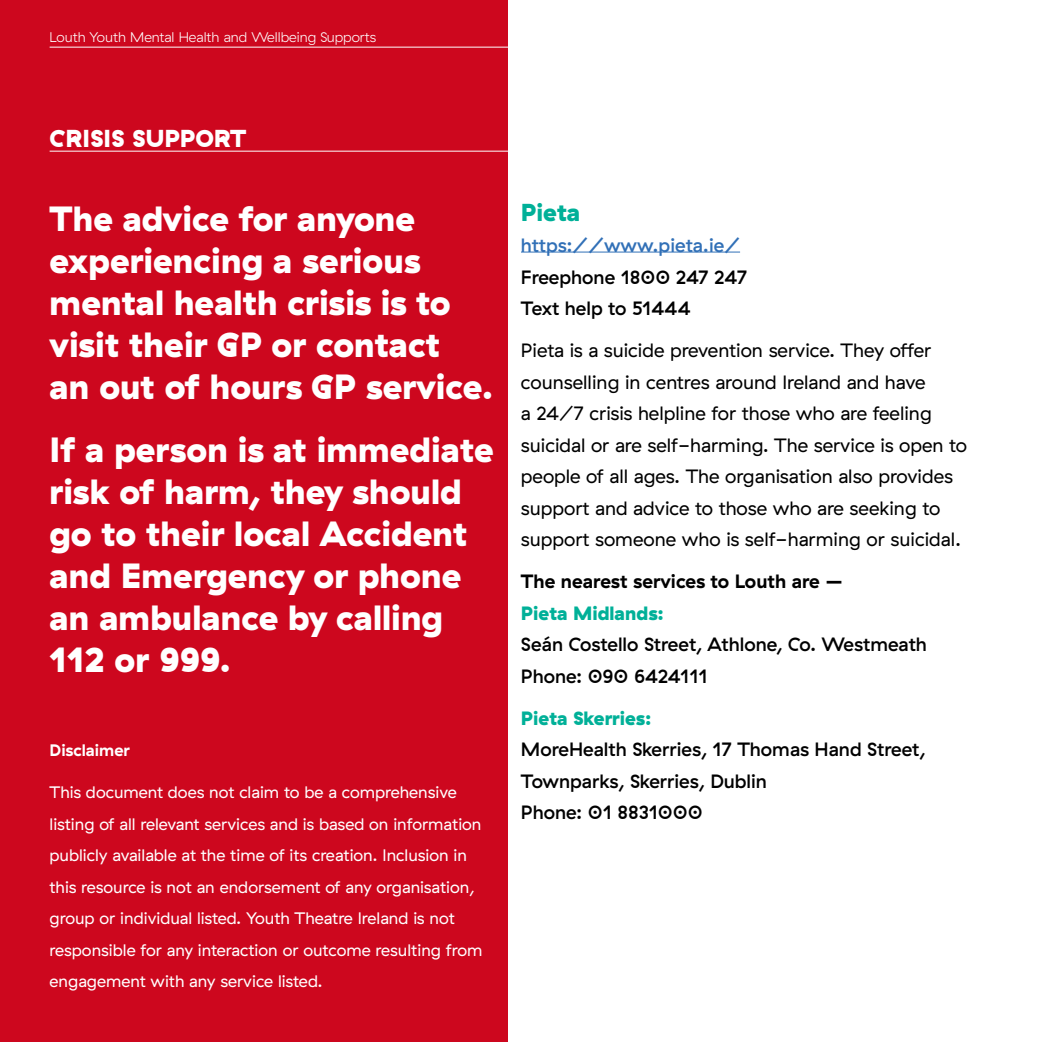
<style>
.page{position:relative;width:1042px;height:1042px;background:#fff}
.page>*{position:absolute;margin:0;border:0;box-sizing:border-box;transform-origin:0 0}
.t1{font:900 35px/42px "GT Haptik";color:#fff}
.t2{font:900 24.5px "GT Haptik";color:#fff}
.t3{font:900 24.5px "GT Haptik";color:#00b098}
.t4{font:19.25px/31.5px "GT Haptik";color:#000}
.t5{font:500 19.25px/31.5px "GT Haptik";color:#000}
.t6{font:700 19.25px "GT Haptik";color:#000}
.t7{font:900 19.25px "GT Haptik";color:#00b098}
.t8{font:500 19.25px "GT Haptik";color:#3170b7}
.t9{font:16.62px/31.5px "GT Haptik";color:#fff}
.t10{font:700 16.62px "GT Haptik";color:#fff}
.t11{font:300 14px "GT Haptik";color:#fff}
</style>
<div class="page">
<div style="left:0;top:0;width:507px;height:1042px;background:#cd071e"></div>
<hr style="left:50px;top:47px;width:917px;height:1px;background:#fff">
<hr style="left:50px;top:151px;width:917px;height:1px;background:#fff">
<hr style="left:521px;top:252px;width:219px;height:1px;background:#3170b7">
<p class="t11" style="left:50px;top:29px;width:328px">Louth Youth Mental Health and Wellbeing Supports</p>
<h2 class="t2" style="left:50px;top:123px;width:198px">CRISIS SUPPORT</h2>
<h1 class="t1" style="left:50px;top:198px;width:445px">The advice for anyone experiencing a serious mental health crisis is to visit their GP or contact<br>an out of hours GP service.</h1>
<h1 class="t1" style="left:50px;top:429px;width:446px">If a person is at immediate risk of harm, they should go to their local Accident and Emergency or phone an ambulance by calling<br>112 or 999.</h1>
<p class="t10" style="left:50px;top:740px;width:82px">Disclaimer</p>
<p class="t9" style="left:50px;top:777px;width:434px">This document does not claim to be a comprehensive listing of all relevant services and is based on information publicly available at the time of its creation. Inclusion in this resource is not an endorsement of any organisation, group or individual listed. Youth Theatre Ireland is not responsible for any interaction or outcome resulting from engagement with any service listed.</p>
<h2 class="t3" style="left:521px;top:196px;width:61px">Pieta</h2>
<p class="t8" style="left:521px;top:234px;width:221px">https://www.pieta.ie/</p>
<p class="t5" style="left:521px;top:261px;width:228px">Freephone 1800 247 247<br>Text help to 51444</p>
<p class="t4" style="left:521px;top:335px;width:448px">Pieta is a suicide prevention service. They offer counselling in centres around Ireland and have<br>a 24/7 crisis helpline for those who are feeling suicidal or are self-harming. The service is open to people of all ages. The organisation also provides support and advice to those who are seeking to support someone who is self-harming or suicidal.</p>
<p class="t6" style="left:521px;top:569px;width:323px">The nearest services to Louth are –</p>
<p class="t7" style="left:521px;top:600px;width:144px">Pieta Midlands:</p>
<p class="t5" style="left:521px;top:629px;width:407px">Seán Costello Street, Athlone, Co. Westmeath<br>Phone: 090 6424111</p>
<p class="t7" style="left:521px;top:705px;width:132px">Pieta Skerries:</p>
<p class="t5" style="left:521px;top:734px;width:406px">MoreHealth Skerries, 17 Thomas Hand Street,<br>Townparks, Skerries, Dublin<br>Phone: 01 8831000</p>
</div>
